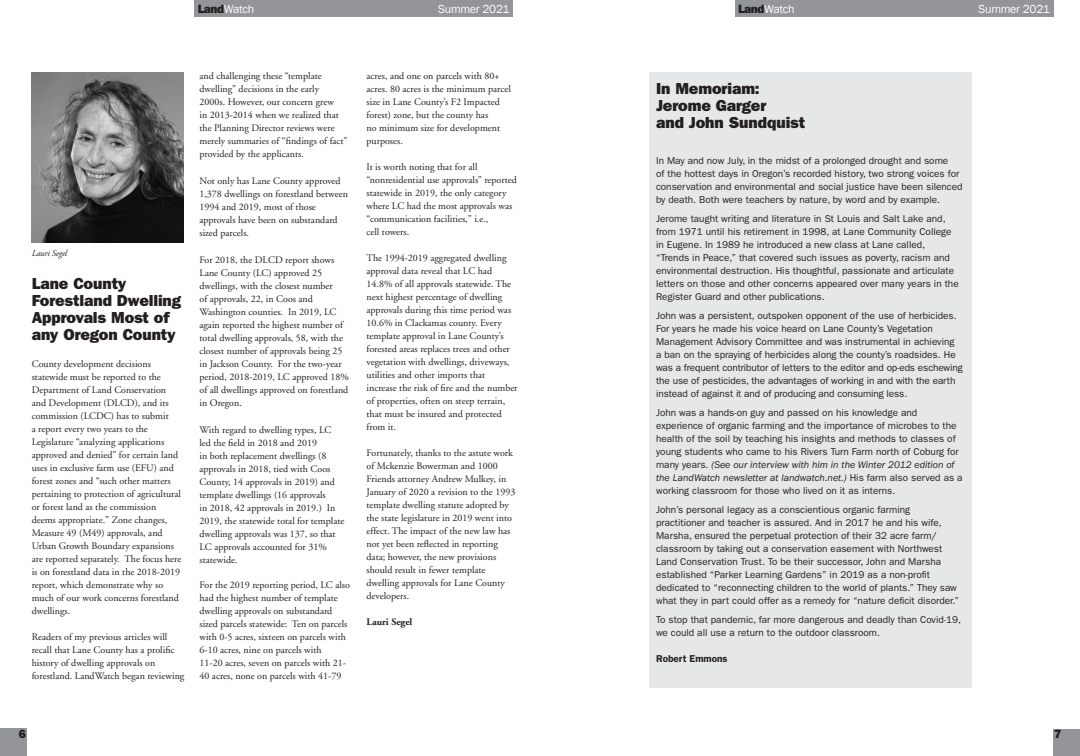
<style>
.page{position:relative;width:1080px;height:756px;background:#fff}
.page>*{position:absolute;margin:0;border:0;box-sizing:border-box;transform-origin:0 0}
.t1{font:16px/17px "ITC Franklin Gothic Std Hvy";letter-spacing:-.01em;color:#231f20}
.t2{font:12px "Franklin Gothic";letter-spacing:-.025em;color:#fff}
.t3{font:12px "ITC Franklin Gothic Std Hvy";color:#231f20}
.Normal__Web{font:10px/13px "Adobe Garamond";color:#231f20}
.Normal__Web-2{font:10px/13px "ITC Franklin Gothic Std";color:#231f20}
.Normal__Web-3{font:600 10px "ITC Franklin Gothic Std";color:#231f20}
.t4{font:700 10px "Adobe Garamond";color:#231f20}
.t5{font:italic 9px "Adobe Garamond Pro";letter-spacing:-.02em;color:#231f20}
.s1{font-family:"ITC Franklin Gothic Std Hvy";color:#231f20}
.s2{font-style:italic}
</style>
<div class="page">
<div style="left:1053px;top:729px;width:27px;height:27px;background:#939598"></div>
<div style="left:0;top:729px;width:27px;height:27px;background:#939598"></div>
<div style="left:194px;top:0;width:319px;height:17px;background:#939598"></div>
<div style="left:735px;top:0;width:318px;height:17px;background:#939598"></div>
<div style="left:650px;top:72px;width:322px;height:616px;background:#e6e7e9"></div>
<img style="left:32px;top:72px;width:151px;height:170px">
<p class="t2" style="left:198px;top:1px;width:58px"><span class="s1">Land</span>Watch</p>
<p class="t2" style="left:438px;top:1px;width:73px">Summer 2021</p>
<p class="t2" style="left:738px;top:1px;width:58px"><span class="s1">Land</span>Watch</p>
<p class="t2" style="left:979px;top:1px;width:73px">Summer 2021</p>
<p class="t5" style="left:32px;top:248px;width:37px">Lauri Segel</p>
<p class="t1" style="left:32px;top:275px;width:151px">Lane County<br>Forestland Dwelling<br>Approvals Most of any Oregon County</p>
<p class="Normal__Web" style="left:32px;top:358px;width:151px">County development decisions statewide must be reported to the Department of Land Conservation and Development (DLCD), and its commission (LCDC) has to submit<br>a report every two years to the Legislature “analyzing applications approved and denied” for certain land uses in exclusive farm use (EFU) and forest zones and “such other matters pertaining to protection of agricultural or forest land as the commission deems appropriate.” Zone changes, Measure 49 (M49) approvals, and Urban Growth Boundary expansions are reported separately. The focus here is on forestland data in the 2018-2019 report, which demonstrate why so much of our work concerns forestland dwellings.</p>
<p class="Normal__Web" style="left:32px;top:631px;width:154px">Readers of my previous articles will recall that Lane County has a prolific history of dwelling approvals on forestland. LandWatch began reviewing</p>
<p class="Normal__Web" style="left:199px;top:70px;width:150px">and challenging these “template dwelling” decisions in the early<br>2000s. However, our concern grew<br>in 2013-2014 when we realized that the Planning Director reviews were merely summaries of “findings of fact” provided by the applicants.</p>
<p class="Normal__Web" style="left:199px;top:175px;width:150px">Not only has Lane County approved<br>1,378 dwellings on forestland between<br>1994 and 2019, most of those approvals have been on substandard sized parcels.</p>
<p class="Normal__Web" style="left:199px;top:254px;width:151px">For 2018, the DLCD report shows<br>Lane County (LC) approved 25 dwellings, with the closest number<br>of approvals, 22, in Coos and<br>Washington counties. In 2019, LC again reported the highest number of total dwelling approvals, 58, with the closest number of approvals being 25 in Jackson County. For the two-year period, 2018-2019, LC approved 18% of all dwellings approved on forestland in Oregon.</p>
<p class="Normal__Web" style="left:199px;top:424px;width:146px">With regard to dwelling types, LC led the field in 2018 and 2019<br>in both replacement dwellings (8 approvals in 2018, tied with Coos<br>County, 14 approvals in 2019) and template dwellings (16 approvals<br>in 2018, 42 approvals in 2019.) In<br>2019, the statewide total for template dwelling approvals was 137, so that<br>LC approvals accounted for 31% statewide.</p>
<p class="Normal__Web" style="left:199px;top:579px;width:152px">For the 2019 reporting period, LC also had the highest number of template dwelling approvals on substandard sized parcels statewide: Ten on parcels with 0-5 acres, sixteen on parcels with 6-10 acres, nine on parcels with<br>11-20 acres, seven on parcels with 21- 40 acres, none on parcels with 41-79</p>
<p class="Normal__Web" style="left:367px;top:70px;width:146px">acres, and one on parcels with 80+ acres. 80 acres is the minimum parcel size in Lane County’s F2 Impacted forest) zone, but the county has<br>no minimum size for development purposes.</p>
<p class="Normal__Web" style="left:367px;top:161px;width:152px">It is worth noting that for all “nonresidential use approvals” reported statewide in 2019, the only category where LC had the most approvals was “communication facilities,” i.e.,<br>cell towers.</p>
<p class="Normal__Web" style="left:367px;top:252px;width:153px">The 1994-2019 aggregated dwelling approval data reveal that LC had 14.8% of all approvals statewide. The next highest percentage of dwelling approvals during this time period was 10.6% in Clackamas county. Every template approval in Lane County’s forested areas replaces trees and other vegetation with dwellings, driveways, utilities and other imports that increase the risk of fire and the number of properties, often on steep terrain, that must be insured and protected from it.</p>
<p class="Normal__Web" style="left:367px;top:447px;width:150px">Fortunately, thanks to the astute work of Mckenzie Bowerman and 1000<br>Friends attorney Andrew Mulkey, in January of 2020 a revision to the 1993 template dwelling statute adopted by the state legislature in 2019 went into effect. The impact of the new law has not yet been reflected in reporting data; however, the new provisions should result in fewer template dwelling approvals for Lane County developers.</p>
<p class="t4" style="left:367px;top:617px;width:47px">Lauri Segel</p>
<p class="t1" style="left:656px;top:80px;width:105px">In Memoriam:</p>
<p class="t1" style="left:656px;top:97px;width:112px">Jerome Garger</p>
<p class="t1" style="left:656px;top:114px;width:151px">and John Sundquist</p>
<p class="Normal__Web-2" style="left:656px;top:154px;width:308px">In May and now July, in the midst of a prolonged drought and some<br>of the hottest days in Oregon’s recorded history, two strong voices for conservation and environmental and social justice have been silenced by death. Both were teachers by nature, by word and by example.</p>
<p class="Normal__Web-2" style="left:656px;top:212px;width:304px">Jerome taught writing and literature in St Louis and Salt Lake and, from 1971 until his retirement in 1998, at Lane Community College in Eugene. In 1989 he introduced a new class at Lane called, “Trends in Peace,” that covered such issues as poverty, racism and environmental destruction. His thoughtful, passionate and articulate letters on those and other concerns appeared over many years in the Register Guard and other publications.</p>
<p class="Normal__Web-2" style="left:656px;top:309px;width:308px">John was a persistent, outspoken opponent of the use of herbicides.<br>For years he made his voice heard on Lane County’s Vegetation Management Advisory Committee and was instrumental in achieving<br>a ban on the spraying of herbicides along the county’s roadsides. He was a frequent contributor of letters to the editor and op-eds eschewing the use of pesticides, the advantages of working in and with the earth instead of against it and of producing and consuming less.</p>
<p class="Normal__Web-2" style="left:656px;top:406px;width:308px">John was a hands-on guy and passed on his knowledge and experience of organic farming and the importance of microbes to the health of the soil by teaching his insights and methods to classes of young students who came to his Rivers Turn Farm north of Coburg for many years. <span class="s2">(See our interview with him in the Winter 2012 edition of the LandWatch newsletter at landwatch.net.)</span> His farm also served as a working classroom for those who lived on it as interns.</p>
<p class="Normal__Web-2" style="left:656px;top:503px;width:304px">John’s personal legacy as a conscientious organic farming practitioner and teacher is assured. And in 2017 he and his wife, Marsha, ensured the perpetual protection of their 32 acre farm/ classroom by taking out a conservation easement with Northwest Land Conservation Trust. To be their successor, John and Marsha established “Parker Learning Gardens” in 2019 as a non-profit dedicated to “reconnecting children to the world of plants.” They saw what they in part could offer as a remedy for “nature deficit disorder.”</p>
<p class="Normal__Web-2" style="left:656px;top:613px;width:306px">To stop that pandemic, far more dangerous and deadly than Covid-19, we could all use a return to the outdoor classroom.</p>
<p class="Normal__Web-3" style="left:656px;top:653px;width:73px">Robert Emmons</p>
<p class="t3" style="left:19px;top:727px;width:9px">6</p>
<p class="t3" style="left:1054px;top:727px;width:9px">7</p>
</div>
